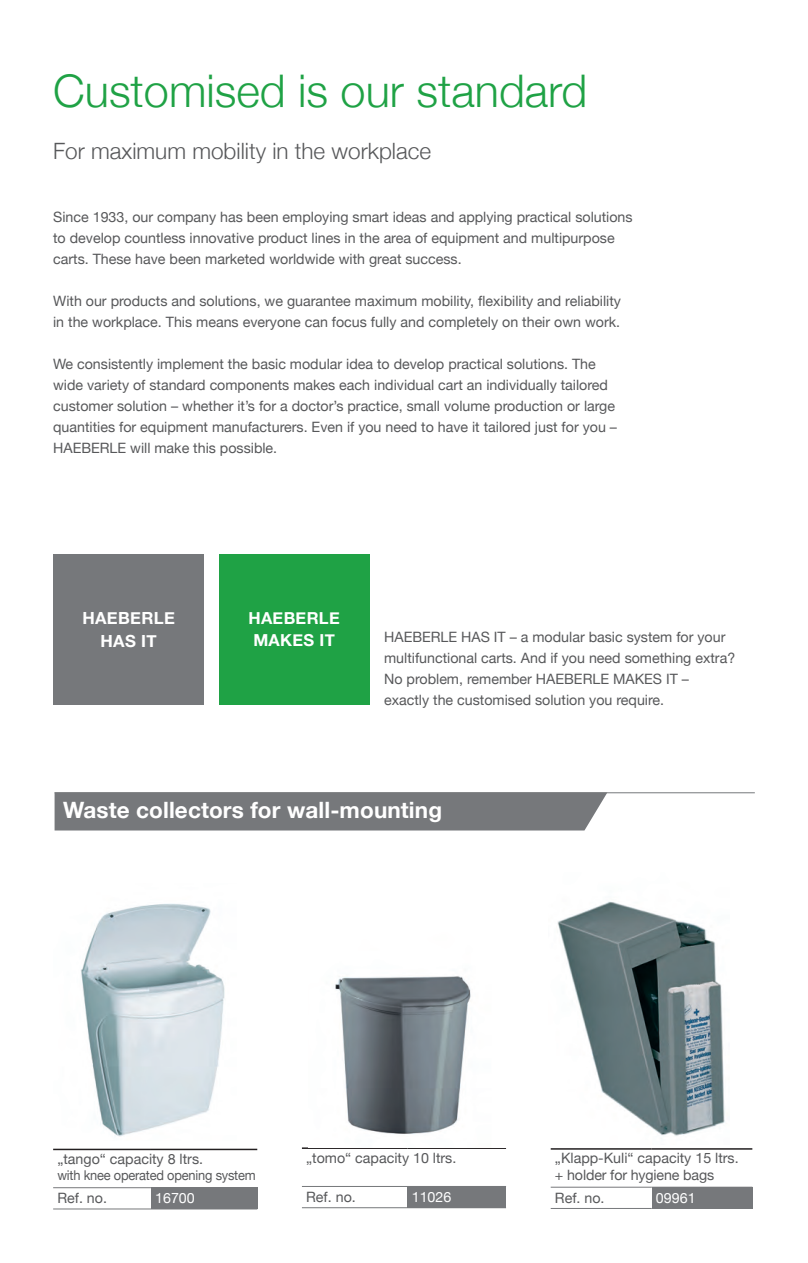
<style>
.page{position:relative;width:808px;height:1263px;background:#fff}
.page>*{position:absolute;margin:0;border:0;box-sizing:border-box;transform-origin:0 0}
.t1{font:300 45px "Helvetica Neue";color:#1fa245}
.t2{font:300 22.5px "Helvetica Neue";color:#57585a}
.t3{font:700 22.5px "Helvetica Neue";letter-spacing:.005em;color:#fff}
.t4{font:700 16.8px/22.8px "Helvetica Neue";letter-spacing:.02em;color:#fff;text-align:center}
.t5{font:700 16.5px/22.6px "Helvetica Neue";letter-spacing:.02em;color:#fff}
.t6{font:14.25px/21px "Helvetica Neue";color:#57585a}
.t7{font:14.25px "Helvetica Neue";color:#fff}
.t8{font:13.5px "Helvetica Neue";letter-spacing:-.015em;color:#57585a;scale:.95 1}
</style>
<div class="page">
<div style="left:53px;top:554px;width:151px;height:151px;background:#76787b"></div>
<div style="left:219px;top:554px;width:150px;height:151px;background:#1fa245"></div>
<div style="left:151px;top:1188px;width:106px;height:21px;background:#76787b"></div>
<hr style="left:53px;top:1187px;width:98px;height:1px;background:#76787b">
<hr style="left:151px;top:1187px;width:106px;height:1px;background:#76787b">
<hr style="left:53px;top:1208px;width:98px;height:1px;background:#76787b">
<hr style="left:53px;top:1149px;width:98px;height:1px;background:#231f20">
<hr style="left:151px;top:1149px;width:106px;height:1px;background:#231f20">
<div style="left:407px;top:1186px;width:99px;height:22px;background:#76787b"></div>
<hr style="left:302px;top:1186px;width:105px;height:1px;background:#76787b">
<hr style="left:302px;top:1207px;width:105px;height:1px;background:#76787b">
<hr style="left:302px;top:1147px;width:105px;height:2px;background:#231f20">
<hr style="left:407px;top:1147px;width:99px;height:2px;background:#231f20">
<div style="left:652px;top:1187px;width:100px;height:21px;background:#76787b"></div>
<hr style="left:551px;top:1187px;width:101px;height:1px;background:#76787b">
<hr style="left:551px;top:1208px;width:101px;height:1px;background:#76787b">
<hr style="left:652px;top:1208px;width:100px;height:1px;background:#76787b">
<hr style="left:551px;top:1148px;width:101px;height:2px;background:#231f20">
<hr style="left:652px;top:1148px;width:100px;height:2px;background:#231f20">
<img style="left:557px;top:901px;width:168px;height:235px">
<img style="left:81px;top:903px;width:144px;height:234px">
<img style="left:335px;top:976px;width:136px;height:158px">
<div style="left:55px;top:793px;width:552px;height:37px;background:#76787b"></div>
<hr style="left:55px;top:792px;width:700px;height:1px;background:#76787b">
<h1 class="t1" style="left:53px;top:64px;width:536px">Customised is our standard</h1>
<h2 class="t2" style="left:53px;top:137px;width:379px">For maximum mobility in the workplace</h2>
<p class="t6" style="left:53px;top:206px;width:581px">Since 1933, our company has been employing smart ideas and applying practical solutions to develop countless innovative product lines in the area of equipment and multipurpose carts. These have been marketed worldwide with great success.</p>
<p class="t6" style="left:53px;top:290px;width:569px">With our products and solutions, we guarantee maximum mobility, flexibility and reliability in the workplace. This means everyone can focus fully and completely on their own work.</p>
<p class="t6" style="left:53px;top:353px;width:565px">We consistently implement the basic modular idea to develop practical solutions. The wide variety of standard components makes each individual cart an individually tailored customer solution – whether it’s for a doctor’s practice, small volume production or large quantities for equipment manufacturers. Even if you need to have it tailored just for you – HAEBERLE will make this possible.</p>
<p class="t4" style="left:82px;top:606px;width:94px">HAEBERLE<br>HAS IT</p>
<p class="t5" style="left:248px;top:606px;width:93px">HAEBERLE<br>MAKES IT</p>
<p class="t6" style="left:384px;top:626px;width:353px">HAEBERLE HAS IT – a modular basic system for your multifunctional carts. And if you need something extra?<br>No problem, remember HAEBERLE MAKES IT – exactly the customised solution you require.</p>
<h2 class="t3" style="left:63px;top:796px;width:380px">Waste collectors for wall-mounting</h2>
<p class="t6" style="left:57px;top:1148px;width:147px">„tango“ capacity 8 ltrs.</p>
<p class="t8" style="left:57px;top:1167px;width:210px">with knee operated opening system</p>
<p class="t6" style="left:57px;top:1187px;width:51px">Ref. no.</p>
<p class="t7" style="left:155px;top:1189px;width:41px">16700</p>
<p class="t6" style="left:306px;top:1147px;width:152px">„tomo“ capacity 10 ltrs.</p>
<p class="t6" style="left:306px;top:1186px;width:51px">Ref. no.</p>
<p class="t7" style="left:412px;top:1188px;width:41px">11026</p>
<p class="t6" style="left:555px;top:1150px;width:185px;line-height:16.5px">„Klapp-Kuli“ capacity 15 ltrs. + holder for hygiene bags</p>
<p class="t6" style="left:555px;top:1187px;width:51px">Ref. no.</p>
<p class="t7" style="left:656px;top:1189px;width:41px">09961</p>
</div>
